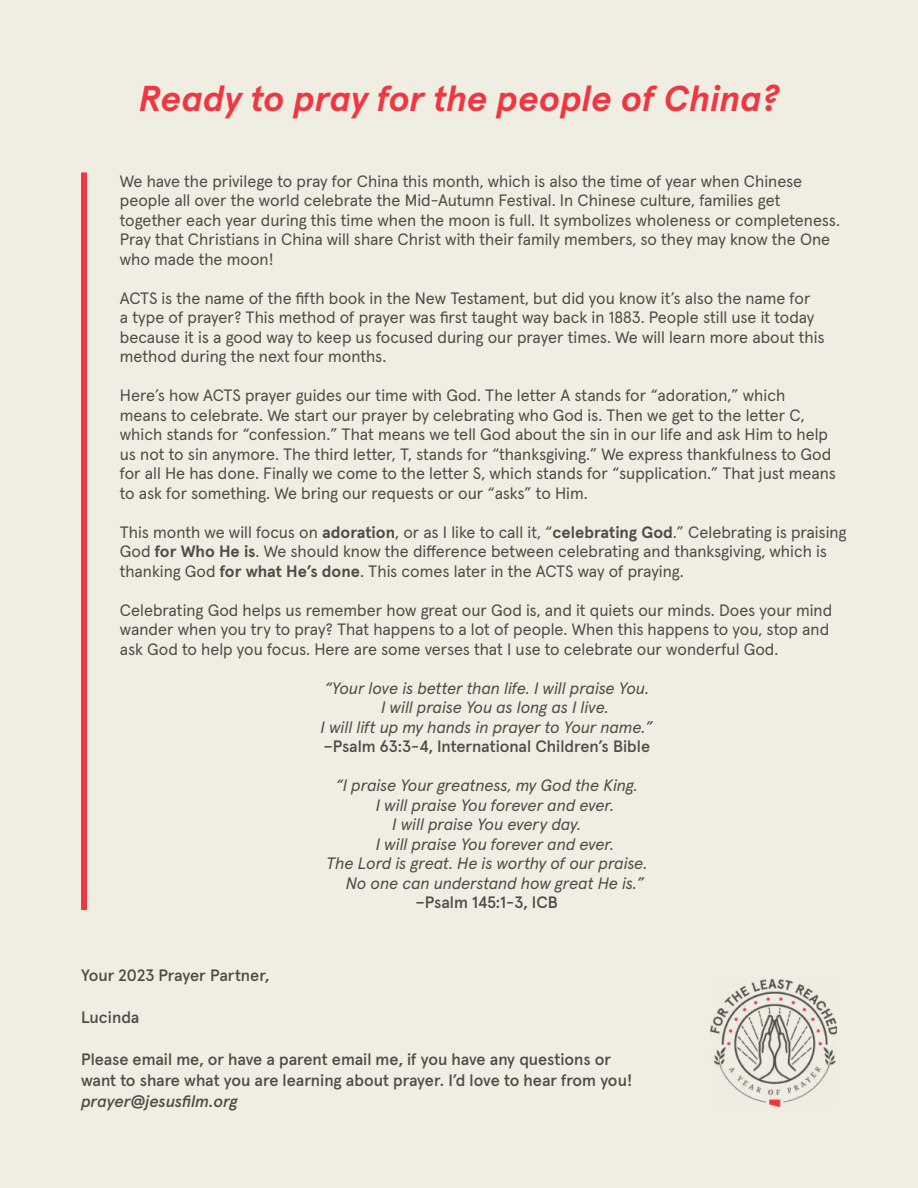
<style>
.page{position:relative;width:918px;height:1188px;background:#f0ede2}
.page>*{position:absolute;margin:0;border:0;box-sizing:border-box;transform-origin:0 0}
.t1{font:italic 700 36px "Apercu Pro";letter-spacing:-.005em;color:#ef3742}
.t2{font:16.5px/19.5px "Apercu Pro";color:#4f4b48}
.t3{font:italic 16.5px "Apercu Pro";letter-spacing:-.005em;color:#4f4b48}
.t4{font:500 16.5px/21px "Apercu Pro";letter-spacing:-.005em;color:#4f4b48}
.t5{font:italic 500 16.5px "Apercu Pro";letter-spacing:-.01em;color:#4f4b48}
.s1{font-size:37.5px}
.s2{font-weight:700}
</style>
<div class="page">
<img style="left:711px;top:979px;width:126px;height:128px">
<div style="left:81px;top:172px;width:6px;height:738px;background:#ef3742"></div>
<h1 class="t1" style="left:139px;top:70px;width:642px">Ready to pray for the people of China<span class="s1">?</span></h1>
<p class="t2" style="left:120px;top:170px;width:722px">We have the privilege to pray for China this month, which is also the time of year when Chinese people all over the world celebrate the Mid-Autumn Festival. In Chinese culture, families get together each year during this time when the moon is full. It symbolizes wholeness or completeness.<br>Pray that Christians in China will share Christ with their family members, so they may know the One who made the moon!</p>
<p class="t2" style="left:120px;top:287px;width:706px">ACTS is the name of the fifth book in the New Testament, but did you know it’s also the name for<br>a type of prayer? This method of prayer was first taught way back in 1883. People still use it today because it is a good way to keep us focused during our prayer times. We will learn more about this method during the next four months.</p>
<p class="t2" style="left:120px;top:384px;width:718px">Here’s how ACTS prayer guides our time with God. The letter A stands for “adoration,” which means to celebrate. We start our prayer by celebrating who God is. Then we get to the letter C, which stands for “confession.” That means we tell God about the sin in our life and ask Him to help us not to sin anymore. The third letter, T, stands for “thanksgiving.” We express thankfulness to God for all He has done. Finally we come to the letter S, which stands for “supplication.” That just means to ask for something. We bring our requests or our “asks” to Him.</p>
<p class="t2" style="left:120px;top:521px;width:728px">This month we will focus on <span class="s2">adoration</span>, or as I like to call it, “<span class="s2">celebrating God</span>.” Celebrating is praising<br>God <span class="s2">for Who He is</span>. We should know the difference between celebrating and thanksgiving, which is thanking God <span class="s2">for what He’s done</span>. This comes later in the ACTS way of praying.</p>
<p class="t2" style="left:120px;top:599px;width:714px">Celebrating God helps us remember how great our God is, and it quiets our minds. Does your mind wander when you try to pray? That happens to a lot of people. When this happens to you, stop and ask God to help you focus. Here are some verses that I use to celebrate our wonderful God.</p>
<p class="t3" style="left:324px;top:675px;width:326px">“Your love is better than life. I will praise You.</p>
<p class="t3" style="left:381px;top:695px;width:229px">I will praise You as long as I live.</p>
<p class="t3" style="left:321px;top:714px;width:334px">I will lift up my hands in prayer to Your name.”</p>
<p class="t4" style="left:323px;top:735px;width:328px">–Psalm 63:3-4, International Children’s Bible</p>
<p class="t3" style="left:336px;top:773px;width:304px">“I praise Your greatness, my God the King.</p>
<p class="t3" style="left:376px;top:792px;width:240px">I will praise You forever and ever.</p>
<p class="t3" style="left:392px;top:812px;width:190px">I will praise You every day.</p>
<p class="t3" style="left:376px;top:831px;width:240px">I will praise You forever and ever.</p>
<p class="t3" style="left:326px;top:851px;width:323px">The Lord is great. He is worthy of our praise.</p>
<p class="t3" style="left:346px;top:870px;width:300px">No one can understand how great He is.”</p>
<p class="t4" style="left:416px;top:891px;width:144px">–Psalm 145:1-3, ICB</p>
<p class="t4" style="left:81px;top:964px;width:190px">Your 2023 Prayer Partner,</p>
<p class="t4" style="left:81px;top:1006px;width:60px">Lucinda</p>
<p class="t4" style="left:81px;top:1048px;width:553px">Please email me, or have a parent email me, if you have any questions or want to share what you are learning about prayer. I’d love to hear from you!</p>
<p class="t5" style="left:81px;top:1088px;width:158px">prayer@jesusfilm.org</p>
</div>
